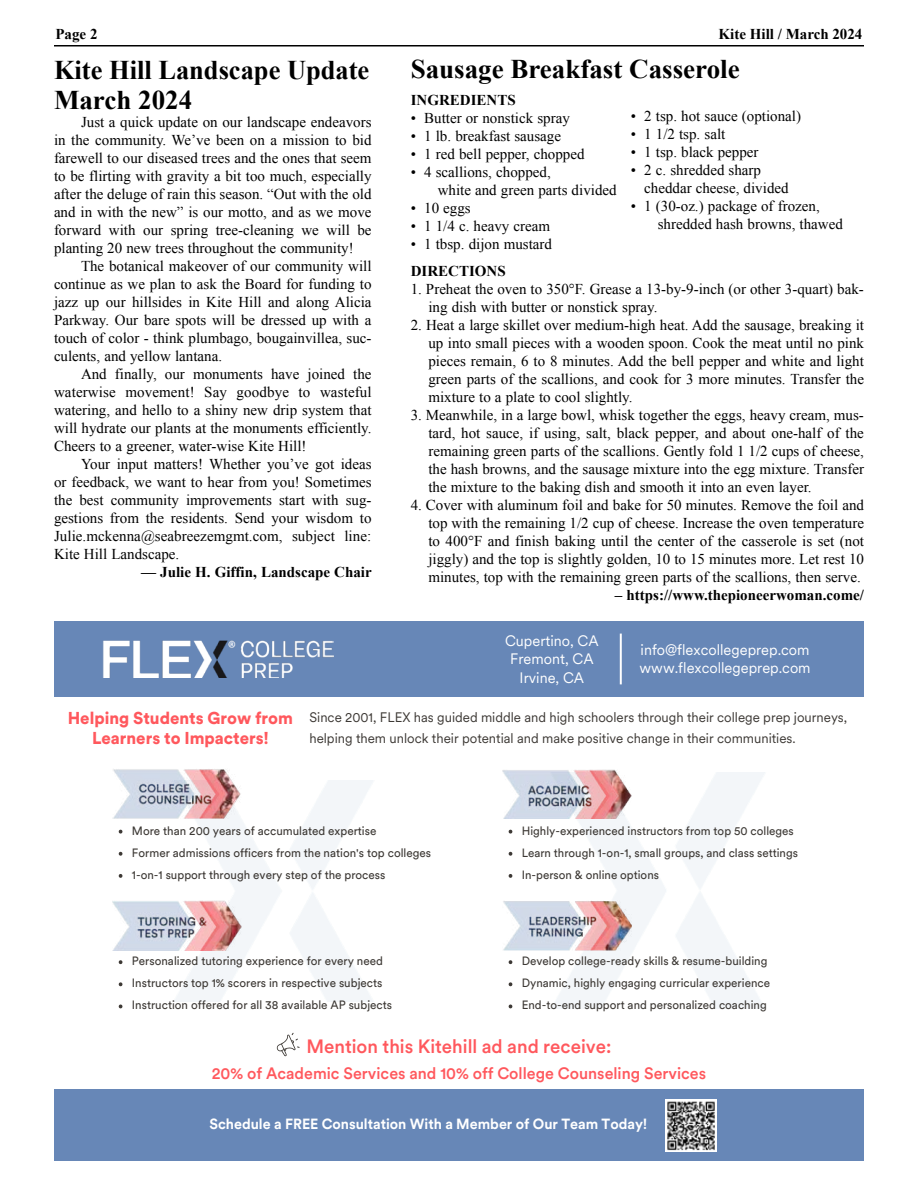
<style>
.page{position:relative;width:918px;height:1188px;background:#fff}
.page>*{position:absolute;margin:0;border:0;box-sizing:border-box;transform-origin:0 0}
.t1{font:700 27px/30px "Times New Roman";color:#000}
.t2{font:500 19.05px "Circular XX";color:#ff585d}
.t3{font:900 17.1px/20.4px "Circular XX";color:#ff585d;text-align:center}
.t4{font:500 16.35px "Circular XX";color:#ff585d}
.t5{font:15px/18px "Times New Roman";color:#000;text-align:justify}
.t6{font:700 15px "Times New Roman";color:#000}
.t7{font:15px/18.5px "Circular XX";color:#fff}
.t8{font:700 14.55px "Circular XX";color:#fff}
.t9{font:13.65px/21.5px "Circular XX";color:#3d3935}
.t10{font:12px/22.2px "Circular XX";color:#3d3935}
.t11{font:11.85px/22.2px "Circular XX";color:#3d3935}
</style>
<div class="page">
<hr style="left:54px;top:45px;width:810px;height:1px;background:#000">
<div style="left:54px;top:621px;width:810px;height:76px;background:#6787b7"></div>
<div style="left:54px;top:1089px;width:810px;height:72px;background:#6787b7"></div>
<img style="left:112px;top:769px;width:129px;height:50px">
<svg style="left:119px;top:830px;width:3px;height:4px"></svg>
<svg style="left:119px;top:852px;width:3px;height:4px"></svg>
<svg style="left:119px;top:874px;width:3px;height:4px"></svg>
<img style="left:112px;top:900px;width:129px;height:50px">
<svg style="left:119px;top:960px;width:3px;height:4px"></svg>
<svg style="left:119px;top:982px;width:3px;height:4px"></svg>
<img style="left:543px;top:773px;width:221px;height:236px">
<img style="left:502px;top:769px;width:129px;height:50px">
<svg style="left:509px;top:830px;width:3px;height:4px"></svg>
<svg style="left:509px;top:852px;width:3px;height:4px"></svg>
<svg style="left:509px;top:874px;width:3px;height:4px"></svg>
<svg style="left:509px;top:960px;width:3px;height:4px"></svg>
<svg style="left:509px;top:982px;width:3px;height:4px"></svg>
<img style="left:503px;top:900px;width:128px;height:50px">
<img style="left:666px;top:1099px;width:50px;height:52px">
<img style="left:103px;top:640px;width:231px;height:38px">
<hr style="left:620px;top:634px;width:2px;height:50px;background:#fff">
<svg style="left:276px;top:1033px;width:24px;height:23px"></svg>
<p class="t6" style="left:56px;top:23px;width:44px">Page 2</p>
<p class="t6" style="left:719px;top:23px;width:145px">Kite Hill / March 2024</p>
<h1 class="t1" style="left:54px;top:54px;width:317px">Kite Hill Landscape Update<br>March 2024</h1>
<p class="t5" style="left:54px;top:113px;width:319px;text-indent:27px">Just a quick update on our landscape endeavors in the community. We’ve been on a mission to bid farewell to our diseased trees and the ones that seem to be flirting with gravity a bit too much, especially after the deluge of rain this season. “Out with the old and in with the new” is our motto, and as we move forward with our spring tree-cleaning we will be planting 20 new trees throughout the community!</p>
<p class="t5" style="left:54px;top:257px;width:319px;text-indent:27px">The botanical makeover of our community will continue as we plan to ask the Board for funding to jazz up our hillsides in Kite Hill and along Alicia Parkway. Our bare spots will be dressed up with a touch of color - think plumbago, bougainvillea, suc&shy;culents, and yellow lantana.</p>
<p class="t5" style="left:54px;top:365px;width:319px;text-indent:27px">And finally, our monuments have joined the waterwise movement! Say goodbye to wasteful watering, and hello to a shiny new drip system that will hydrate our plants at the monuments efficiently.<br>Cheers to a greener, water-wise Kite Hill!</p>
<p class="t5" style="left:54px;top:455px;width:319px;text-indent:27px">Your input matters! Whether you’ve got ideas or feedback, we want to hear from you! Sometimes the best community improvements start with sug&shy;gestions from the residents. Send your wisdom to Julie.mckenna@seabreezemgmt.com, subject line:<br>Kite Hill Landscape.</p>
<p class="t6" style="left:141px;top:561px;width:232px">— Julie H. Giffin, Landscape Chair</p>
<h1 class="t1" style="left:411px;top:53px;width:331px">Sausage Breakfast Casserole</h1>
<p class="t6" style="left:411px;top:90px;width:107px">INGREDIENTS</p>
<p class="t5" style="left:411px;top:109px;width:161px">• Butter or nonstick spray</p>
<p class="t5" style="left:411px;top:127px;width:152px">• 1 lb. breakfast sausage</p>
<p class="t5" style="left:411px;top:145px;width:175px">• 1 red bell pepper, chopped</p>
<p class="t5" style="left:438px;top:163px;width:180px;text-indent:-27px">• 4 scallions, chopped,<br>white and green parts divided</p>
<p class="t5" style="left:411px;top:199px;width:62px">• 10 eggs</p>
<p class="t5" style="left:411px;top:217px;width:141px">• 1 1/4 c. heavy cream</p>
<p class="t5" style="left:411px;top:235px;width:143px">• 1 tbsp. dijon mustard</p>
<p class="t6" style="left:411px;top:261px;width:97px">DIRECTIONS</p>
<p class="t5" style="left:428px;top:280px;width:437px;text-indent:-18px">1. Preheat the oven to 350°F. Grease a 13-by-9-inch (or other 3-quart) bak&shy;ing dish with butter or nonstick spray.</p>
<p class="t5" style="left:428px;top:316px;width:437px;text-indent:-18px">2. Heat a large skillet over medium-high heat. Add the sausage, breaking it up into small pieces with a wooden spoon. Cook the meat until no pink pieces remain, 6 to 8 minutes. Add the bell pepper and white and light green parts of the scallions, and cook for 3 more minutes. Transfer the mixture to a plate to cool slightly.</p>
<p class="t5" style="left:428px;top:406px;width:437px;text-indent:-18px">3. Meanwhile, in a large bowl, whisk together the eggs, heavy cream, mus&shy;tard, hot sauce, if using, salt, black pepper, and about one-half of the remaining green parts of the scallions. Gently fold 1 1/2 cups of cheese, the hash browns, and the sausage mixture into the egg mixture. Transfer the mixture to the baking dish and smooth it into an even layer.</p>
<p class="t5" style="left:428px;top:496px;width:437px;text-indent:-18px">4. Cover with aluminum foil and bake for 50 minutes. Remove the foil and top with the remaining 1/2 cup of cheese. Increase the oven temperature to 400°F and finish baking until the center of the casserole is set (not jiggly) and the top is slightly golden, 10 to 15 minutes more. Let rest 10 minutes, top with the remaining green parts of the scallions, then serve.</p>
<p class="t6" style="left:615px;top:585px;width:251px">– https://www.thepioneerwoman.come/</p>
<p class="t5" style="left:631px;top:107px;width:172px">• 2 tsp. hot sauce (optional)</p>
<p class="t5" style="left:631px;top:125px;width:96px">• 1 1/2 tsp. salt</p>
<p class="t5" style="left:631px;top:143px;width:129px">• 1 tsp. black pepper</p>
<p class="t5" style="left:644px;top:161px;width:146px;text-indent:-14px">• 2 c. shredded sharp cheddar cheese, divided</p>
<p class="t5" style="left:658px;top:197px;width:187px;text-indent:-27px">• 1 (30-oz.) package of frozen, shredded hash browns, thawed</p>
<p class="t7" style="left:505px;top:631px;width:95px;text-align:center">Cupertino, CA<br>Fremont, CA<br>Irvine, CA</p>
<p class="t7" style="left:640px;top:640px;width:173px">info@flexcollegeprep.com www.flexcollegeprep.com</p>
<p class="t3" style="left:68px;top:707px;width:227px">Helping Students Grow from<br>Learners to Impacters!</p>
<p class="t9" style="left:309px;top:706px;width:539px">Since 2001, FLEX has guided middle and high schoolers through their college prep journeys, helping them unlock their potential and make positive change in their communities.</p>
<p class="t10" style="left:132px;top:819px;width:301px">More than 200 years of accumulated expertise<br>Former admissions officers from the nation's top colleges<br>1-on-1 support through every step of the process</p>
<p class="t10" style="left:132px;top:949px;width:262px">Personalized tutoring experience for every need<br>Instructors top 1% scorers in respective subjects<br>Instruction offered for all 38 available AP subjects</p>
<p class="t11" style="left:522px;top:819px;width:278px">Highly-experienced instructors from top 50 colleges<br>Learn through 1-on-1, small groups, and class settings<br>In-person &amp; online options</p>
<p class="t11" style="left:522px;top:949px;width:250px">Develop college-ready skills &amp; resume-building<br>Dynamic, highly engaging curricular experience<br>End-to-end support and personalized coaching</p>
<p class="t2" style="left:306px;top:1034px;width:307px">Mention this Kitehill ad and receive:</p>
<p class="t4" style="left:212px;top:1062px;width:496px">20% of Academic Services and 10% off College Counseling Services</p>
<p class="t8" style="left:209px;top:1114px;width:439px">Schedule a FREE Consultation With a Member of Our Team Today!</p>
</div>
